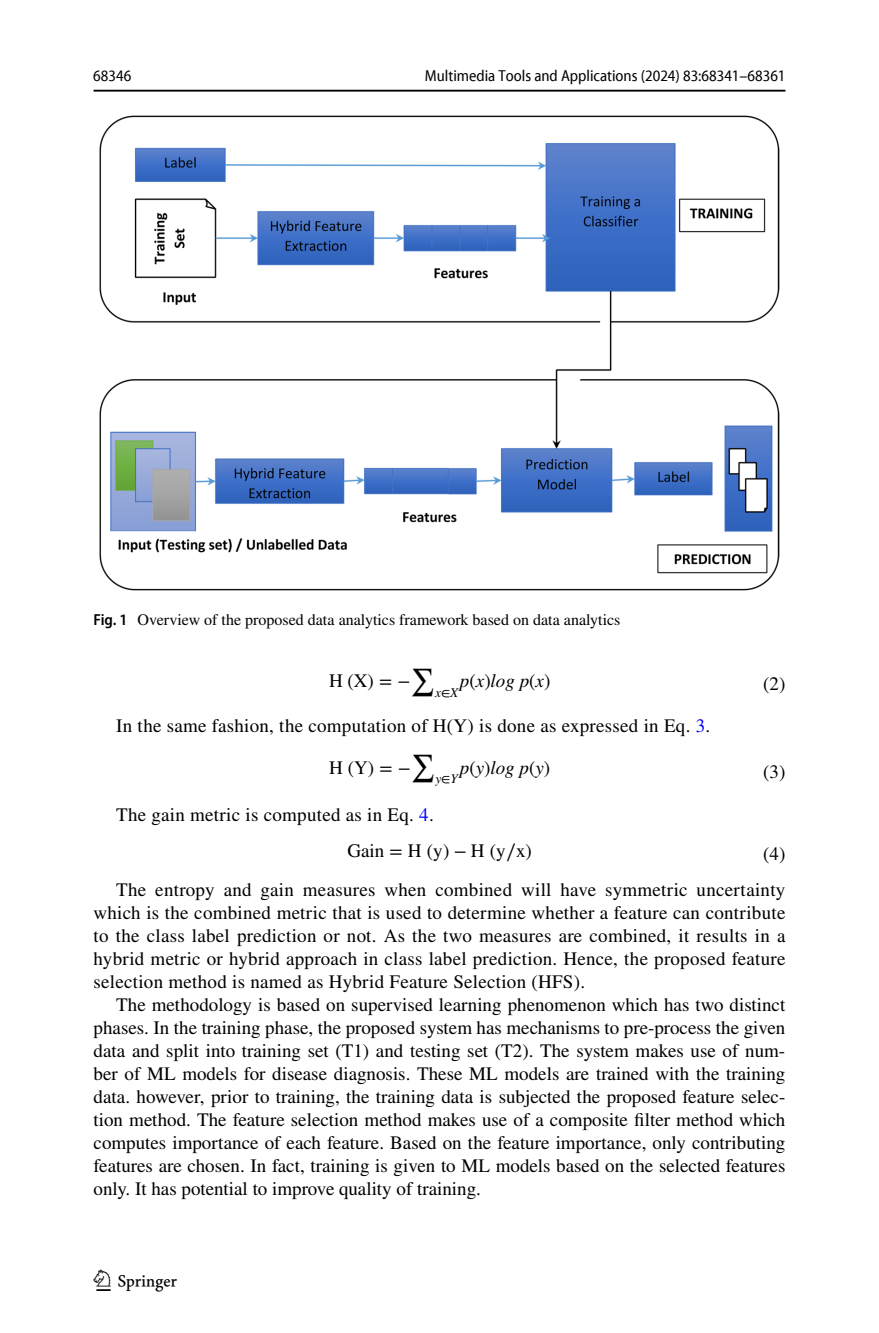
<style>
.page{position:relative;width:879px;height:1333px;background:#fff}
.page>*{position:absolute;margin:0;border:0;box-sizing:border-box;transform-origin:0 0}
.t1{font:30px "Springnew Regular 4";color:#000}
.t2{font:19px/23px "STIX";letter-spacing:.015em;color:#000;text-align:justify}
.t3{font:19px "STIX Math Regular 2";color:#000}
.t4{font:19px "STIX General Italic 2";color:#000}
.t5{font:19px "STIX General Italic 3";color:#000}
.t6{font:19px "STIX General Regular 2";color:#000}
.t7{font:19px "STIX General Regular 3";color:#000}
.t8{font:19px "STIX Math Extensions";color:#000}
.t9{font:19px "STIX Math Extensions Regular 2";color:#000}
.t10{font:16px "STIX";color:#000}
.t11{font:semi-condensed 16px "Myriad Pro Unic";color:#000}
.t12{font:13.4px "STIX General Italic 2";color:#000}
.t13{font:13.4px "STIX General Italic 3";color:#000}
.s1{font-family:"Myriad Pro";font-weight:600;font-stretch:semi-condensed}
.s2{font-family:"STIX Math Regular 3"}
.s3{color:#00f}
.s4{font-family:"STIX Math Regular 4"}
</style>
<div class="page">
<hr style="left:94px;top:90px;width:691px;height:2px;background:#000">
<img style="left:99px;top:116px;width:681px;height:474px">
<p class="t11" style="left:93px;top:69px;width:40px">68346</p>
<p class="t11" style="left:425px;top:69px;width:362px">Multimedia Tools and Applications (2024) 83:68341–68361</p>
<p class="t10" style="left:94px;top:608px;width:528px"><span class="s1">Fig. 1</span> Overview of the proposed data analytics framework based on data analytics</p>
<p class="t8" style="left:410px;top:652px;width:26px">∑</p>
<p class="t4" style="left:460px;top:674px;width:92px">p<span class="s2">(</span>x<span class="s2">)</span>log p<span class="s2">(</span>x<span class="s2">)</span></p>
<p class="t6" style="left:329px;top:674px;width:83px">H(X)<span class="s2">=−</span></p>
<p class="t2" style="left:763px;top:673px;width:24px">(2)</p>
<p class="t12" style="left:435px;top:687px;width:25px">x<span class="s2">∈</span>X</p>
<p class="t2" style="left:116px;top:715px;width:595px">In the same fashion, the computation of H(Y) is done as expressed in Eq. <span class="s3">3</span>.</p>
<p class="t9" style="left:411px;top:738px;width:26px">∑</p>
<p class="t5" style="left:460px;top:760px;width:92px">p<span class="s4">(</span>y<span class="s4">)</span>log p<span class="s4">(</span>y<span class="s4">)</span></p>
<p class="t7" style="left:329px;top:760px;width:83px">H(Y)<span class="s4">=−</span></p>
<p class="t2" style="left:763px;top:761px;width:24px">(3)</p>
<p class="t13" style="left:435px;top:774px;width:24px">y<span class="s4">∈</span>Y</p>
<p class="t2" style="left:116px;top:804px;width:319px">The gain metric is computed as in Eq. <span class="s3">4</span>.</p>
<p class="t3" style="left:347px;top:843px;width:186px">Gain = H (y) − H (y∕x)</p>
<p class="t2" style="left:763px;top:843px;width:24px">(4)</p>
<p class="t2" style="left:94px;top:879px;width:693px;text-indent:23px">The entropy and gain measures when combined will have symmetric uncertainty which is the combined metric that is used to determine whether a feature can contribute to the class label prediction or not. As the two measures are combined, it results in a hybrid metric or hybrid approach in class label prediction. Hence, the proposed feature selection method is named as Hybrid Feature Selection (HFS).</p>
<p class="t2" style="left:94px;top:994px;width:693px;text-indent:23px">The methodology is based on supervised learning phenomenon which has two distinct phases. In the training phase, the proposed system has mechanisms to pre-process the given data and split into training set (T1) and testing set (T2). The system makes use of num&shy;ber of ML models for disease diagnosis. These ML models are trained with the training data. however, prior to training, the training data is subjected the proposed feature selec&shy;tion method. The feature selection method makes use of a composite filter method which computes importance of each feature. Based on the feature importance, only contributing features are chosen. In fact, training is given to ML models based on the selected features only. It has potential to improve quality of training.</p>
<h1 class="t1" style="left:96px;top:1269px;width:83px">1 3</h1>
</div>
